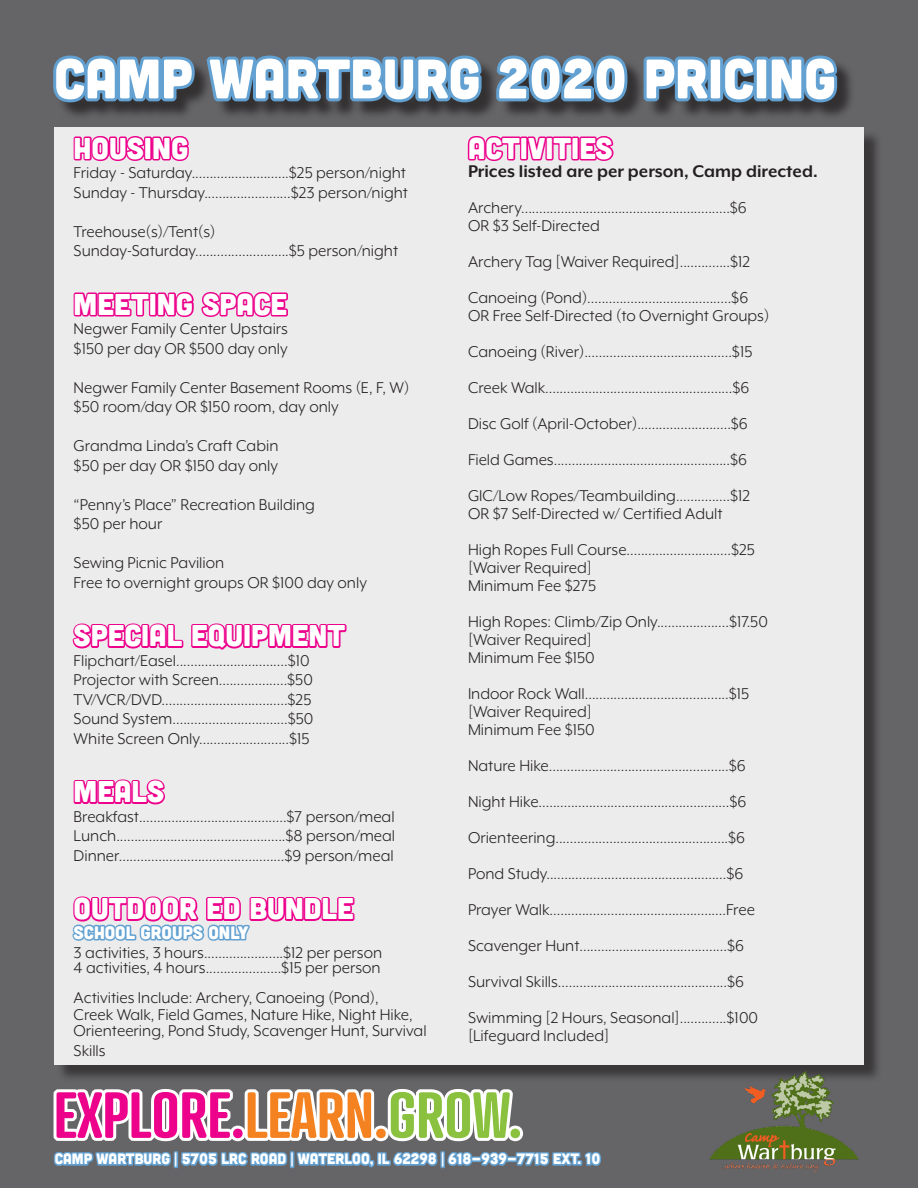
<style>
.page{position:relative;width:918px;height:1188px;background:#656568}
.page>*{position:absolute;margin:0;border:0;box-sizing:border-box;transform-origin:0 0}
.t1{font:600 63px "Atrament";color:#ed028c}
.t2{font:55.5px "Cubano";color:#fff}
.t3{font:30px "Cubano";color:#fff}
.t4{font:700 19.5px "Mr Eaves XL Mod OT";color:#231f20}
.t5{font:18px/36px "Mr Eaves XL Mod OT";color:#231f20}
.t6{font:18px "Cubano";color:#fff}
.Slogan_1{font:15px "Cubano";color:#fff}
.s1{color:#f58220}
.s2{color:#8ac23f}
</style>
<div class="page">
<div style="left:56px;top:130px;width:826px;height:953px;background:#231f20;opacity:.75"></div>
<div style="left:54px;top:128px;width:810px;height:937px;background:#ececec"></div>
<div style="left:55px;top:58px;width:801px;height:63px;background:#231f20;opacity:.75"></div>
<svg style="left:641px;top:56px;width:72px;height:48px;background:#577b98"></svg>
<div style="left:708px;top:57px;width:15px;height:44px;border:6px solid #62a1d1;border-radius:2px"></div>
<svg style="left:719px;top:55px;width:41px;height:73px"></svg>
<div style="left:754px;top:57px;width:15px;height:44px;border:6px solid #62a1d1;border-radius:2px"></div>
<svg style="left:766px;top:55px;width:75px;height:50px;background:#557b99"></svg>
<svg style="left:72px;top:623px;width:275px;height:182px"></svg>
<svg style="left:72px;top:896px;width:283px;height:45px"></svg>
<svg style="left:53px;top:55px;width:577px;height:262px"></svg>
<img style="left:709px;top:1072px;width:150px;height:99px">
<svg style="left:53px;top:1089px;width:549px;height:80px"></svg>
<p class="t2" style="left:54px;top:43px;width:784px">CAMP WARTBURG 2020 PRICING</p>
<p class="t3" style="left:74px;top:129px;width:116px">HOUSING</p>
<p class="t5" style="left:74px;top:163px;width:336px;line-height:19.5px">Friday - Saturday...........................$25 person/night<br>Sunday - Thursday........................$23 person/night</p>
<p class="t5" style="left:74px;top:222px;width:326px;line-height:19.5px">Treehouse(s)/Tent(s)<br>Sunday-Saturday..........................$5 person/night</p>
<p class="t3" style="left:74px;top:285px;width:215px">MEETING SPACE</p>
<p class="t5" style="left:74px;top:319px;width:216px;line-height:19.5px">Negwer Family Center Upstairs $150 per day OR $500 day only</p>
<p class="t5" style="left:74px;top:378px;width:337px;line-height:19.5px">Negwer Family Center Basement Rooms (E, F, W) $50 room/day OR $150 room, day only</p>
<p class="t5" style="left:74px;top:436px;width:206px;line-height:19.5px">Grandma Linda’s Craft Cabin $50 per day OR $150 day only</p>
<p class="t5" style="left:74px;top:495px;width:243px;line-height:19.5px">“Penny’s Place” Recreation Building $50 per hour</p>
<p class="t5" style="left:74px;top:553px;width:295px;line-height:19.5px">Sewing Picnic Pavilion<br>Free to overnight groups OR $100 day only</p>
<p class="t3" style="left:74px;top:617px;width:273px">SPECIAL EQUIPMENT</p>
<p class="t5" style="left:74px;top:651px;width:241px;line-height:19.5px">Flipchart/Easel...............................$10<br>Projector with Screen...................$50<br>TV/VCR/DVD...................................$25<br>Sound System................................$50<br>White Screen Only.........................$15</p>
<p class="t3" style="left:74px;top:773px;width:92px">MEALS</p>
<p class="t5" style="left:74px;top:807px;width:323px;line-height:19.5px;text-align:justify">Breakfast.........................................$7 person/meal Lunch...............................................$8 person/meal Dinner..............................................$9 person/meal</p>
<p class="t3" style="left:74px;top:890px;width:282px">OUTDOOR ED BUNDLE</p>
<p class="t6" style="left:74px;top:921px;width:176px">SCHOOL GROUPS ONLY</p>
<p class="t5" style="left:74px;top:935px;width:310px">3 activities, 3 hours......................$12 per person</p>
<p class="t5" style="left:74px;top:950px;width:308px">4 activities, 4 hours.....................$15 per person</p>
<p class="t5" style="left:74px;top:990px;width:355px;line-height:16.5px">Activities Include: Archery, Canoeing (Pond),<br>Creek Walk, Field Games, Nature Hike, Night Hike,<br>Orienteering, Pond Study, Scavenger Hunt, Survival</p>
<p class="t5" style="left:74px;top:1033px;width:34px">Skills</p>
<p class="t3" style="left:468px;top:129px;width:146px">ACTIVITIES</p>
<p class="t4" style="left:468px;top:161px;width:351px">Prices listed are per person, Camp directed.</p>
<p class="t5" style="left:468px;top:199px;width:280px;line-height:18px">Archery..........................................................$6<br>OR $3 Self-Directed</p>
<p class="t5" style="left:468px;top:244px;width:284px">Archery Tag [Waiver Required]..............$12<br>Canoeing (Pond)........................................$6</p>
<p class="t5" style="left:468px;top:298px;width:303px">OR Free Self-Directed (to Overnight Groups)<br>Canoeing (River).........................................$15<br>Creek Walk....................................................$6<br>Disc Golf (April-October)..........................$6<br>Field Games.................................................$6<br>GIC/Low Ropes/Teambuilding...............$12</p>
<p class="t5" style="left:468px;top:496px;width:288px">OR $7 Self-Directed w/ Certified Adult<br>High Ropes Full Course.............................$25</p>
<p class="t5" style="left:468px;top:559px;width:130px;line-height:18px">[Waiver Required]<br>Minimum Fee $275</p>
<p class="t5" style="left:468px;top:613px;width:301px;line-height:18px">High Ropes: Climb/Zip Only....................$17.50 [Waiver Required]<br>Minimum Fee $150</p>
<p class="t5" style="left:468px;top:676px;width:283px">Indoor Rock Wall........................................$15</p>
<p class="t5" style="left:468px;top:694px;width:126px">[Waiver Required]</p>
<p class="t5" style="left:468px;top:712px;width:128px">Minimum Fee $150</p>
<p class="t5" style="left:468px;top:748px;width:292px">Nature Hike..................................................$6<br>Night Hike.....................................................$6<br>Orienteering................................................$6<br>Pond Study..................................................$6<br>Prayer Walk.................................................Free Scavenger Hunt.........................................$6<br>Survival Skills...............................................$6<br>Swimming [2 Hours, Seasonal].............$100</p>
<p class="t5" style="left:468px;top:1018px;width:143px">[Lifeguard Included]</p>
<p class="t1" style="left:54px;top:1076px;width:470px">EXPLORE.<span class="s1">LEARN.</span><span class="s2">GROW.</span></p>
<p class="Slogan_1" style="left:55px;top:1149px;width:547px">CAMP WARTBURG | 5705 LRC ROAD | WATERLOO, IL 62298 | 618-939-7715 EXT. 10</p>
</div>
